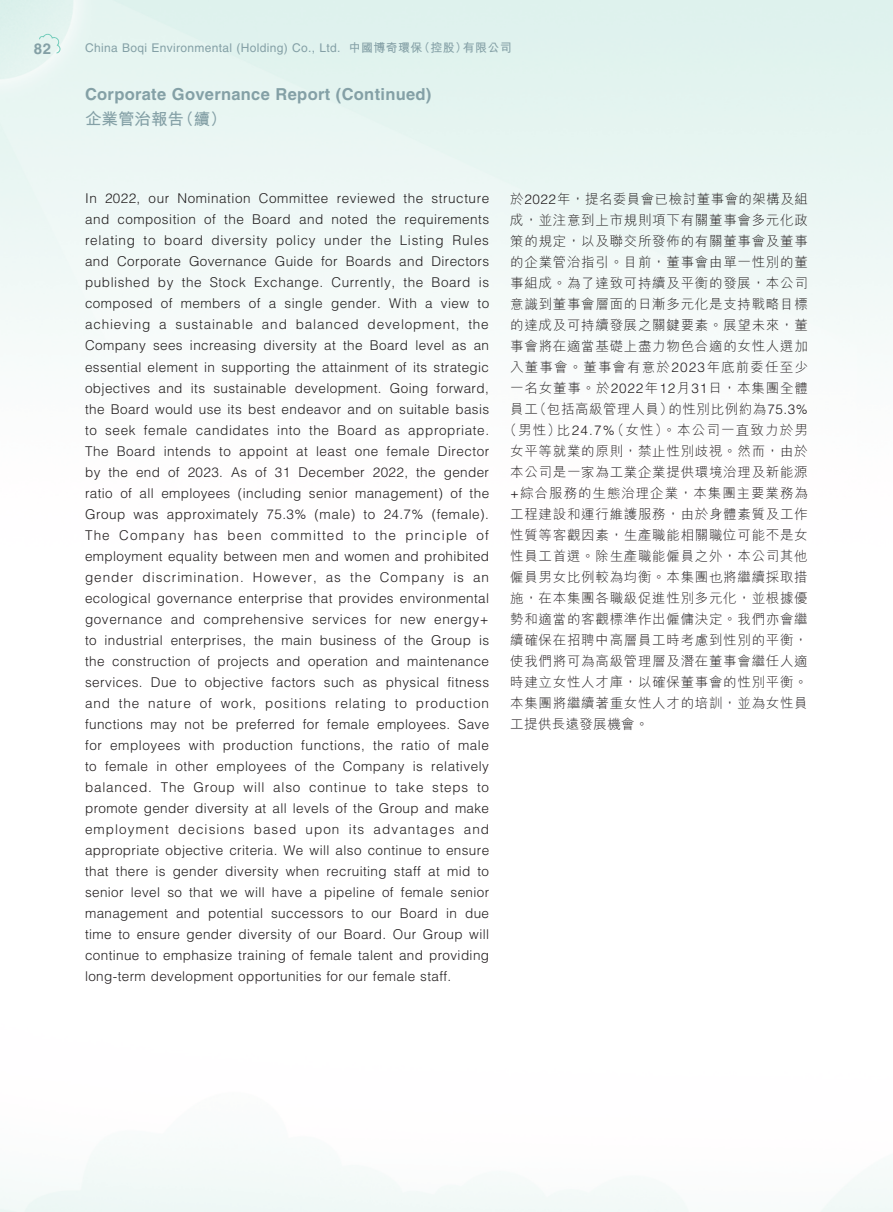
<style>
.page{position:relative;width:893px;height:1212px;background:#fff}
.page>*{position:absolute;margin:0;border:0;box-sizing:border-box;transform-origin:0 0}
.t1{font:700 16.5px "Helvetica LT Std";letter-spacing:.02em;color:#84a0a6}
.t2{font:700 16.5px "M Hei HK";color:#84a0a6}
.t3{font:700 15px "Helvetica LT Std";color:#84a0a6}
.t4{font:300 13.5px/21px "Helvetica LT Std";letter-spacing:.03em;color:#231f20;text-align:justify}
.t5{font:300 13.5px "M Hei HK";letter-spacing:.05em;color:#231f20}
.t6{font:300 13.5px "M Hei HK";letter-spacing:.085em;color:#231f20}
.t7{font:300 13.5px "M Hei HK";letter-spacing:.07em;color:#231f20}
.t8{font:300 13.5px "M Hei HK";letter-spacing:.03em;color:#231f20}
.t9{font:12px "Helvetica LT Std";letter-spacing:.03em;color:#84a0a6}
.s1{font-family:"M Hei HK";font-weight:700}
.s2{font-family:"Helvetica LT Std"}
</style>
<div class="page">
<svg style="left:39px;top:33px;width:22px;height:20px"></svg>
<p class="t3" style="left:34px;top:39px;width:19px">82</p>
<p class="t9" style="left:85px;top:40px;width:428px">China Boqi Environmental (Holding) Co., Ltd. <span class="s1">中國博奇環保（控股）有限公司</span></p>
<p class="t1" style="left:85px;top:84px;width:348px">Corporate Governance Report (Continued)</p>
<p class="t2" style="left:85px;top:107px;width:143px">企業管治報告（續）</p>
<p class="t4" style="left:85px;top:188px;width:406px">In 2022, our Nomination Committee reviewed the structure and composition of the Board and noted the requirements relating to board diversity policy under the Listing Rules and Corporate Governance Guide for Boards and Directors published by the Stock Exchange. Currently, the Board is composed of members of a single gender. With a view to achieving a sustainable and balanced development, the Company sees increasing diversity at the Board level as an essential element in supporting the attainment of its strategic objectives and its sustainable development. Going forward, the Board would use its best endeavor and on suitable basis to seek female candidates into the Board as appropriate.<br>The Board intends to appoint at least one female Director by the end of 2023. As of 31 December 2022, the gender ratio of all employees (including senior management) of the Group was approximately 75.3% (male) to 24.7% (female).<br>The Company has been committed to the principle of employment equality between men and women and prohibited gender discrimination. However, as the Company is an ecological governance enterprise that provides environmental governance and comprehensive services for new energy+ to industrial enterprises, the main business of the Group is the construction of projects and operation and maintenance services. Due to objective factors such as physical fitness and the nature of work, positions relating to production functions may not be preferred for female employees. Save for employees with production functions, the ratio of male to female in other employees of the Company is relatively balanced. The Group will also continue to take steps to promote gender diversity at all levels of the Group and make employment decisions based upon its advantages and appropriate objective criteria. We will also continue to ensure that there is gender diversity when recruiting staff at mid to senior level so that we will have a pipeline of female senior management and potential successors to our Board in due time to ensure gender diversity of our Board. Our Group will continue to emphasize training of female talent and providing long-term development opportunities for our female staff.</p>
<p class="t5" style="left:510px;top:192px;width:299px">於<span class="s2">2022</span>年，提名委員會已檢討董事會的架構及組</p>
<p class="t5" style="left:510px;top:213px;width:299px">成，並注意到上市規則項下有關董事會多元化政</p>
<p class="t5" style="left:510px;top:234px;width:299px">策的規定，以及聯交所發佈的有關董事會及董事</p>
<p class="t5" style="left:510px;top:255px;width:299px">的企業管治指引。目前，董事會由單一性別的董</p>
<p class="t5" style="left:510px;top:276px;width:299px">事組成。為了達致可持續及平衡的發展，本公司</p>
<p class="t5" style="left:510px;top:297px;width:299px">意識到董事會層面的日漸多元化是支持戰略目標</p>
<p class="t5" style="left:510px;top:318px;width:299px">的達成及可持續發展之關鍵要素。展望未來，董</p>
<p class="t5" style="left:510px;top:339px;width:299px">事會將在適當基礎上盡力物色合適的女性人選加</p>
<p class="t6" style="left:510px;top:360px;width:299px">入董事會。董事會有意於<span class="s2">2023</span>年底前委任至少</p>
<p class="t5" style="left:510px;top:381px;width:299px">一名女董事。於<span class="s2">2022</span>年<span class="s2">12</span>月<span class="s2">31</span>日，本集團全體</p>
<p class="t5" style="left:510px;top:402px;width:299px">員工（包括高級管理人員）的性別比例約為<span class="s2">75.3%</span></p>
<p class="t6" style="left:503px;top:423px;width:306px">（男性）比<span class="s2">24.7%</span>（女性）。本公司一直致力於男</p>
<p class="t5" style="left:510px;top:444px;width:299px">女平等就業的原則，禁止性別歧視。然而，由於</p>
<p class="t5" style="left:510px;top:465px;width:299px">本公司是一家為工業企業提供環境治理及新能源</p>
<p class="t7" style="left:510px;top:486px;width:299px"><span class="s2">+</span>綜合服務的生態治理企業，本集團主要業務為</p>
<p class="t5" style="left:510px;top:507px;width:299px">工程建設和運行維護服務，由於身體素質及工作</p>
<p class="t5" style="left:510px;top:528px;width:299px">性質等客觀因素，生產職能相關職位可能不是女</p>
<p class="t5" style="left:510px;top:549px;width:299px">性員工首選。除生產職能僱員之外，本公司其他</p>
<p class="t5" style="left:510px;top:570px;width:299px">僱員男女比例較為均衡。本集團也將繼續採取措</p>
<p class="t5" style="left:510px;top:591px;width:299px">施，在本集團各職級促進性別多元化，並根據優</p>
<p class="t5" style="left:510px;top:612px;width:299px">勢和適當的客觀標準作出僱傭決定。我們亦會繼</p>
<p class="t5" style="left:510px;top:633px;width:299px">續確保在招聘中高層員工時考慮到性別的平衡，</p>
<p class="t5" style="left:510px;top:654px;width:299px">使我們將可為高級管理層及潛在董事會繼任人適</p>
<p class="t5" style="left:510px;top:675px;width:299px">時建立女性人才庫，以確保董事會的性別平衡。</p>
<p class="t5" style="left:510px;top:696px;width:299px">本集團將繼續著重女性人才的培訓，並為女性員</p>
<p class="t8" style="left:510px;top:717px;width:140px">工提供長遠發展機會。</p>
</div>
